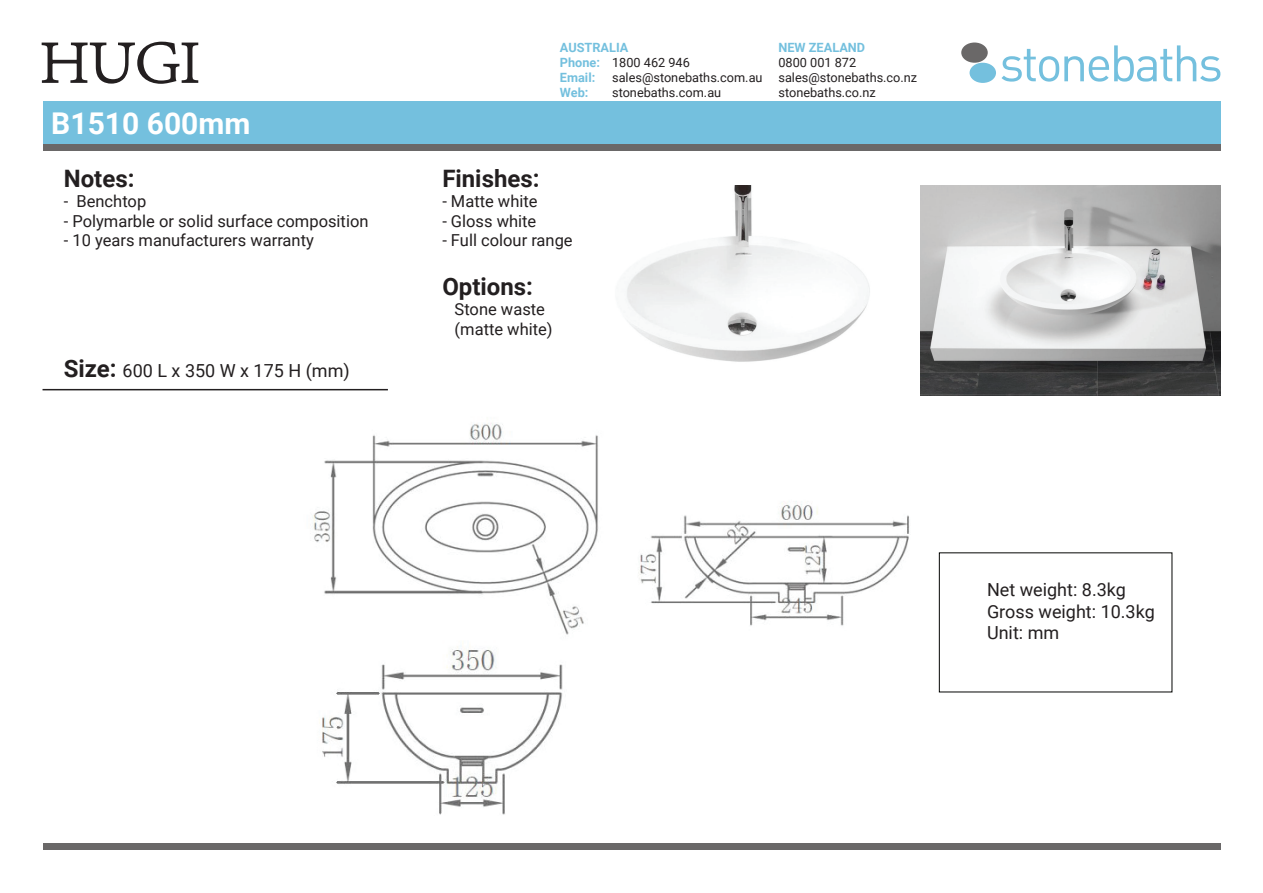
<style>
.page{position:relative;width:1263px;height:893px;background:#fff}
.page>*{position:absolute;margin:0;border:0;box-sizing:border-box;transform-origin:0 0}
.t1{font:700 30px "Roboto";color:#fff}
.t2{font:700 24px "Roboto";color:#231f20}
.t3{font:18px/21.6px "Roboto";color:#231f20}
.t4{font:16.5px/19.8px "Roboto";color:#231f20}
.t5{font:12.75px/15.3px "Roboto";color:#231f20}
.t6{font:700 12.75px/15.3px "Roboto";color:#74c0de}
.s1{font-weight:700;font-size:24px}
</style>
<div class="page">
<img style="left:312px;top:423px;width:597px;height:392px">
<svg style="left:1001px;top:45px;width:219px;height:37px"></svg>
<div style="left:969px;top:63px;width:27px;height:20px;background:#74c0de;border-radius:50%"></div>
<div style="left:961px;top:43px;width:27px;height:20px;background:#6a6868;border-radius:50%"></div>
<div style="left:43px;top:102px;width:1177px;height:42px;background:#74c0de"></div>
<div style="left:43px;top:144px;width:1177px;height:7px;background:#6a6868"></div>
<svg style="left:41px;top:41px;width:158px;height:43px"></svg>
<div style="left:43px;top:843px;width:1177px;height:7px;background:#6a6868"></div>
<hr style="left:43px;top:389px;width:345px;height:1px;background:#231f20">
<img style="left:920px;top:186px;width:300px;height:210px">
<img style="left:626px;top:186px;width:244px;height:176px">
<h1 class="t1" style="left:51px;top:102px;width:201px">B1510 600mm</h1>
<h2 class="t2" style="left:64px;top:162px;width:72px">Notes:</h2>
<p class="t4" style="left:64px;top:190px;width:84px">- Benchtop</p>
<p class="t4" style="left:64px;top:210px;width:306px">- Polymarble or solid surface composition</p>
<p class="t4" style="left:64px;top:230px;width:252px">- 10 years manufacturers warranty</p>
<p class="t3" style="left:64px;top:359px;width:287px"><span class="s1">Size:</span> 600 L x 350 W x 175 H (mm)</p>
<p class="t6" style="left:560px;top:39px;width:70px">AUSTRALIA<br>Phone:<br>Email:<br>Web:</p>
<p class="t6" style="left:778px;top:39px;width:88px">NEW ZEALAND</p>
<p class="t5" style="left:612px;top:54px;width:152px">1800 462 946 sales@stonebaths.com.au stonebaths.com.au</p>
<p class="t5" style="left:778px;top:54px;width:140px">0800 001 872 sales@stonebaths.co.nz stonebaths.co.nz</p>
<h2 class="t2" style="left:442px;top:162px;width:99px">Finishes:</h2>
<p class="t4" style="left:442px;top:190px;width:97px">- Matte white</p>
<p class="t4" style="left:442px;top:210px;width:96px">- Gloss white</p>
<p class="t4" style="left:442px;top:230px;width:132px">- Full colour range</p>
<h2 class="t2" style="left:442px;top:270px;width:92px">Options:</h2>
<p class="t4" style="left:455px;top:298px;width:100px">Stone waste (matte white)</p>
<p class="t3" style="left:987px;top:578px;width:169px">Net weight: 8.3kg<br>Gross weight: 10.3kg<br>Unit: mm</p>
</div>
